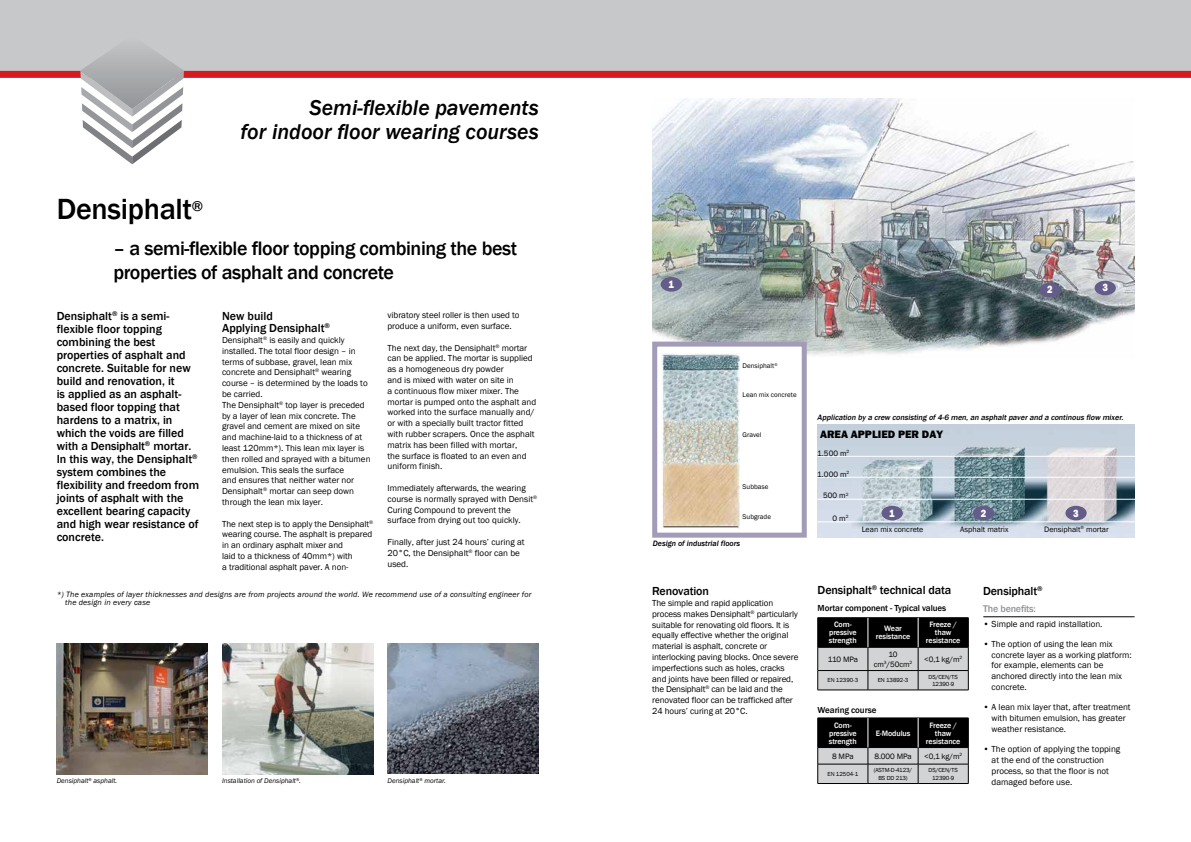
<style>
.page{position:relative;width:1191px;height:842px;background:#fff}
.page>*{position:absolute;margin:0;border:0;box-sizing:border-box;transform-origin:0 0}
.t1{font:500 30px "Franklin Gothic";letter-spacing:-.01em;color:#000}
.t2{font:italic 500 22px/24px "Franklin Gothic";color:#000;text-align:right}
.t3{font:500 20px/24px "Franklin Gothic";letter-spacing:-.02em;color:#000}
.t4{font:500 12px/13px "Franklin Gothic";color:#000}
.t5{font:800 11px "Franklin Gothic";color:#000}
.t6{font:800 11px "Franklin Gothic";color:#fff;scale:.85 1}
.t7{font:500 10px "Franklin Gothic";letter-spacing:-.02em;color:#939598}
.t8{font:9px/10.8px "Franklin Gothic";color:#000}
.t9{font:500 9px "Franklin Gothic";letter-spacing:-.01em;color:#000}
.t10{font:italic 8px/8px "Franklin Gothic";letter-spacing:.02em;color:#000}
.t11{font:8px/9.6px "Franklin Gothic";color:#000;text-align:center}
.t12{font:500 8px/8px "Franklin Gothic";letter-spacing:-.01em;color:#fff;text-align:center}
.t13{font:italic 500 8px "Franklin Gothic";color:#000}
.t14{font:italic 500 8px "Franklin Gothic";color:#000}
.t15{font:italic 7px "Franklin Gothic";color:#000}
.t16{font:7px "Franklin Gothic";color:#000}
.t17{font:6px/7.2px "Franklin Gothic";letter-spacing:-.01em;color:#000;text-align:center}
</style>
<div class="page">
<img style="left:652px;top:98px;width:482px;height:259px">
<hr style="left:983px;top:616px;width:151px;height:1px;background:#000">
<div style="left:0;top:0;width:1191px;height:71px;background:#c7c8ca"></div>
<div style="left:0;top:71px;width:1191px;height:7px;background:#d71920"></div>
<svg style="left:80px;top:49px;width:104px;height:115px"></svg>
<img style="left:387px;top:643px;width:152px;height:131px">
<img style="left:222px;top:644px;width:151px;height:130px">
<img style="left:57px;top:644px;width:151px;height:130px">
<img style="left:817px;top:424px;width:317px;height:114px">
<hr style="left:817px;top:521px;width:335px;height:1px;background:#fff">
<hr style="left:817px;top:456px;width:335px;height:1px;background:#fff">
<hr style="left:817px;top:499px;width:335px;height:1px;background:#fff">
<hr style="left:817px;top:477px;width:335px;height:1px;background:#fff">
<div style="left:881px;top:506px;width:21px;height:14px;background:#645c89;border-radius:50%"></div>
<div style="left:973px;top:506px;width:21px;height:14px;background:#645c89;border-radius:50%"></div>
<div style="left:1065px;top:506px;width:21px;height:14px;background:#645c89;border-radius:50%"></div>
<div style="left:660px;top:277px;width:22px;height:15px;background:#645c89;border-radius:50%"></div>
<div style="left:1039px;top:283px;width:21px;height:14px;background:#645c89;border-radius:50%"></div>
<div style="left:1094px;top:281px;width:21px;height:14px;background:#645c89;border-radius:50%"></div>
<div style="left:654px;top:344px;width:150px;height:191px;background:#fff"></div>
<img style="left:661px;top:353px;width:78px;height:175px">
<div style="left:652px;top:342px;width:154px;height:196px;border:5px solid #a29cb9"></div>
<hr style="left:817px;top:617px;width:51px;height:1px;background:#000">
<hr style="left:868px;top:617px;width:50px;height:1px;background:#000">
<hr style="left:918px;top:617px;width:50px;height:1px;background:#000">
<hr style="left:817px;top:690px;width:51px;height:1px;background:#000">
<hr style="left:868px;top:690px;width:50px;height:1px;background:#000">
<hr style="left:918px;top:690px;width:50px;height:1px;background:#000">
<svg style="left:817px;top:618px;width:152px;height:72px;background:#747576"></svg>
<hr style="left:817px;top:783px;width:51px;height:1px;background:#000">
<hr style="left:868px;top:783px;width:50px;height:1px;background:#000">
<hr style="left:918px;top:783px;width:50px;height:1px;background:#000">
<svg style="left:817px;top:718px;width:152px;height:65px;background:#6c6d6d"></svg>
<h2 class="t2" style="left:240px;top:96px;width:300px">Semi-flexible pavements<br>for indoor floor wearing courses</h2>
<h1 class="t1" style="left:57px;top:191px;width:148px">Densiphalt<sup>®</sup></h1>
<h3 class="t3" style="left:113px;top:237px;width:405px">– a semi-flexible floor topping combining the best properties of asphalt and concrete</h3>
<p class="t4" style="left:57px;top:310px;width:144px">Densiphalt<sup>®</sup> is a semi&shy;flexible floor topping combining the best properties of asphalt and concrete. Suitable for new build and renovation, it<br>is applied as an asphalt&shy;based floor topping that hardens to a matrix, in which the voids are filled with a Densiphalt<sup>®</sup> mortar.<br>In this way, the Densiphalt<sup>® </sup>system combines the flexibility and freedom from joints of asphalt with the excellent bearing capacity and high wear resistance of concrete.</p>
<h3 class="t4" style="left:222px;top:310px;width:109px;line-height:12px">New build<br>Applying Densiphalt<sup>®</sup></h3>
<p class="t8" style="left:387px;top:310px;width:133px">vibratory steel roller is then used to produce a uniform, even surface.</p>
<p class="t8" style="left:387px;top:342px;width:150px">The next day, the Densiphalt<sup>®</sup> mortar can be applied. The mortar is supplied as a homogeneous dry powder<br>and is mixed with water on site in<br>a continuous flow mixer mixer. The mortar is pumped onto the asphalt and worked into the surface manually and/ or with a specially built tractor fitted with rubber scrapers. Once the asphalt matrix has been filled with mortar,<br>the surface is floated to an even and uniform finish.</p>
<p class="t8" style="left:387px;top:483px;width:151px">Immediately afterwards, the wearing course is normally sprayed with Densit<sup>® </sup>Curing Compound to prevent the surface from drying out too quickly.</p>
<p class="t8" style="left:387px;top:537px;width:138px">Finally, after just 24 hours’ curing at<br>20°C, the Densiphalt<sup>®</sup> floor can be used.</p>
<p class="t8" style="left:222px;top:335px;width:150px">Densiphalt<sup>®</sup> is easily and quickly installed. The total floor design – in terms of subbase, gravel, lean mix concrete and Densiphalt<sup>®</sup> wearing course – is determined by the loads to be carried.<br>The Densiphalt<sup>®</sup> top layer is preceded by a layer of lean mix concrete. The gravel and cement are mixed on site and machine-laid to a thickness of at least 120mm*). This lean mix layer is then rolled and sprayed with a bitumen emulsion. This seals the surface<br>and ensures that neither water nor Densiphalt<sup>®</sup> mortar can seep down through the lean mix layer.</p>
<p class="t8" style="left:222px;top:518px;width:153px">The next step is to apply the Densiphalt<sup>® </sup>wearing course. The asphalt is prepared in an ordinary asphalt mixer and<br>laid to a thickness of 40mm*) with<br>a traditional asphalt paver. A non-</p>
<p class="t10" style="left:65px;top:590px;width:468px;text-indent:-9px">*) The examples of layer thicknesses and designs are from projects around the world. We recommend use of a consulting engineer for the design in every case</p>
<p class="t15" style="left:57px;top:777px;width:62px">Densiphalt<sup>®</sup> asphalt.</p>
<p class="t15" style="left:222px;top:777px;width:80px">Installation of Densiphalt<sup>®</sup>.</p>
<p class="t15" style="left:387px;top:777px;width:60px">Densiphalt<sup>®</sup> mortar.</p>
<p class="t6" style="left:668px;top:277px;width:8px">1</p>
<p class="t6" style="left:1047px;top:283px;width:8px">2</p>
<p class="t6" style="left:1102px;top:281px;width:8px">3</p>
<p class="t16" style="left:742px;top:361px;width:36px">Densiphalt<sup>®</sup></p>
<p class="t16" style="left:742px;top:390px;width:56px">Lean mix concrete</p>
<p class="t16" style="left:742px;top:430px;width:20px">Gravel</p>
<p class="t16" style="left:742px;top:482px;width:27px">Subbase</p>
<p class="t16" style="left:742px;top:512px;width:30px">Subgrade</p>
<p class="t14" style="left:653px;top:538px;width:89px">Design of industrial floors</p>
<h3 class="t4" style="left:652px;top:585px;width:58px">Renovation</h3>
<p class="t8" style="left:652px;top:598px;width:148px">The simple and rapid application process makes Densiphalt<sup>®</sup> particularly suitable for renovating old floors. It is equally effective whether the original material is asphalt, concrete or interlocking paving blocks. Once severe imperfections such as holes, cracks and joints have been filled or repaired, the Densiphalt<sup>®</sup> can be laid and the renovated floor can be trafficked after 24 hours’ curing at 20°C.</p>
<p class="t13" style="left:817px;top:413px;width:309px">Application by a crew consisting of4-6 men,an asphaltpaverand a continous flow mixer.</p>
<p class="t11" style="left:817px;top:448px;width:34px">1.500 m<sup>2</sup></p>
<p class="t11" style="left:817px;top:470px;width:34px">1.000 m<sup>2</sup></p>
<p class="t11" style="left:823px;top:491px;width:27px">500 m<sup>2</sup></p>
<p class="t11" style="left:832px;top:514px;width:17px">0 m<sup>2</sup></p>
<p class="t5" style="left:820px;top:427px;width:124px">AREA APPLIED PER DAY</p>
<p class="t6" style="left:889px;top:506px;width:8px">1</p>
<p class="t6" style="left:980px;top:506px;width:8px">2</p>
<p class="t6" style="left:1073px;top:506px;width:8px">3</p>
<p class="t11" style="left:861px;top:525px;width:63px">Lean mix concrete</p>
<p class="t11" style="left:960px;top:525px;width:50px">Asphalt matrix</p>
<p class="t11" style="left:1044px;top:525px;width:66px">Densiphalt<sup>®</sup> mortar</p>
<h3 class="t4" style="left:817px;top:584px;width:135px">Densiphalt<sup>®</sup> technical data</h3>
<p class="t9" style="left:817px;top:602px;width:130px">Mortar component - Typical values</p>
<p class="t12" style="left:829px;top:621px;width:29px">Com&shy;pressive strength</p>
<p class="t12" style="left:875px;top:625px;width:36px">Wear resistance</p>
<p class="t12" style="left:926px;top:621px;width:36px">Freeze / thaw resistance</p>
<p class="t11" style="left:827px;top:654px;width:32px">110 MPa</p>
<p class="t11" style="left:874px;top:650px;width:40px">10 cm<sup>3</sup>/50cm<sup>2</sup></p>
<p class="t11" style="left:924px;top:654px;width:39px">&lt;0,1 kg/m<sup>2</sup></p>
<p class="t17" style="left:827px;top:677px;width:32px">EN 12390-3</p>
<p class="t17" style="left:877px;top:677px;width:32px">EN 13892-3</p>
<p class="t17" style="left:928px;top:673px;width:31px">DS/CEN/TS<br>12390-9</p>
<p class="t9" style="left:817px;top:704px;width:60px">Wearing course</p>
<p class="t12" style="left:829px;top:721px;width:29px">Com&shy;pressive strength</p>
<p class="t12" style="left:875px;top:729px;width:36px">E-Modulus</p>
<p class="t12" style="left:926px;top:721px;width:36px">Freeze / thaw resistance</p>
<p class="t11" style="left:832px;top:751px;width:23px">8 MPa</p>
<p class="t11" style="left:874px;top:751px;width:39px">8.000 MPa</p>
<p class="t11" style="left:924px;top:751px;width:39px">&lt;0,1 kg/m<sup>2</sup></p>
<p class="t17" style="left:827px;top:770px;width:32px">EN 12504-1</p>
<p class="t17" style="left:873px;top:767px;width:40px">(ASTM-D-4123/<br>BS DD 213)</p>
<p class="t17" style="left:928px;top:767px;width:31px">DS/CEN/TS<br>12390-9</p>
<h3 class="t4" style="left:983px;top:585px;width:61px">Densiphalt<sup>®</sup></h3>
<p class="t7" style="left:983px;top:603px;width:54px">The benefits:</p>
<p class="t8" style="left:983px;top:619px;width:121px">• Simple and rapid installation.</p>
<p class="t8" style="left:991px;top:639px;width:142px;text-indent:-8px">• The option of using the lean mix concrete layer as a working platform: for example, elements can be anchored directly into the lean mix concrete.</p>
<p class="t8" style="left:991px;top:702px;width:141px;text-indent:-8px">• A lean mix layer that, after treatment with bitumen emulsion, has greater weather resistance.</p>
<p class="t8" style="left:991px;top:744px;width:130px;text-indent:-8px">• The option of applying the topping at the end of the construction process, so that the floor is not damaged before use.</p>
</div>
